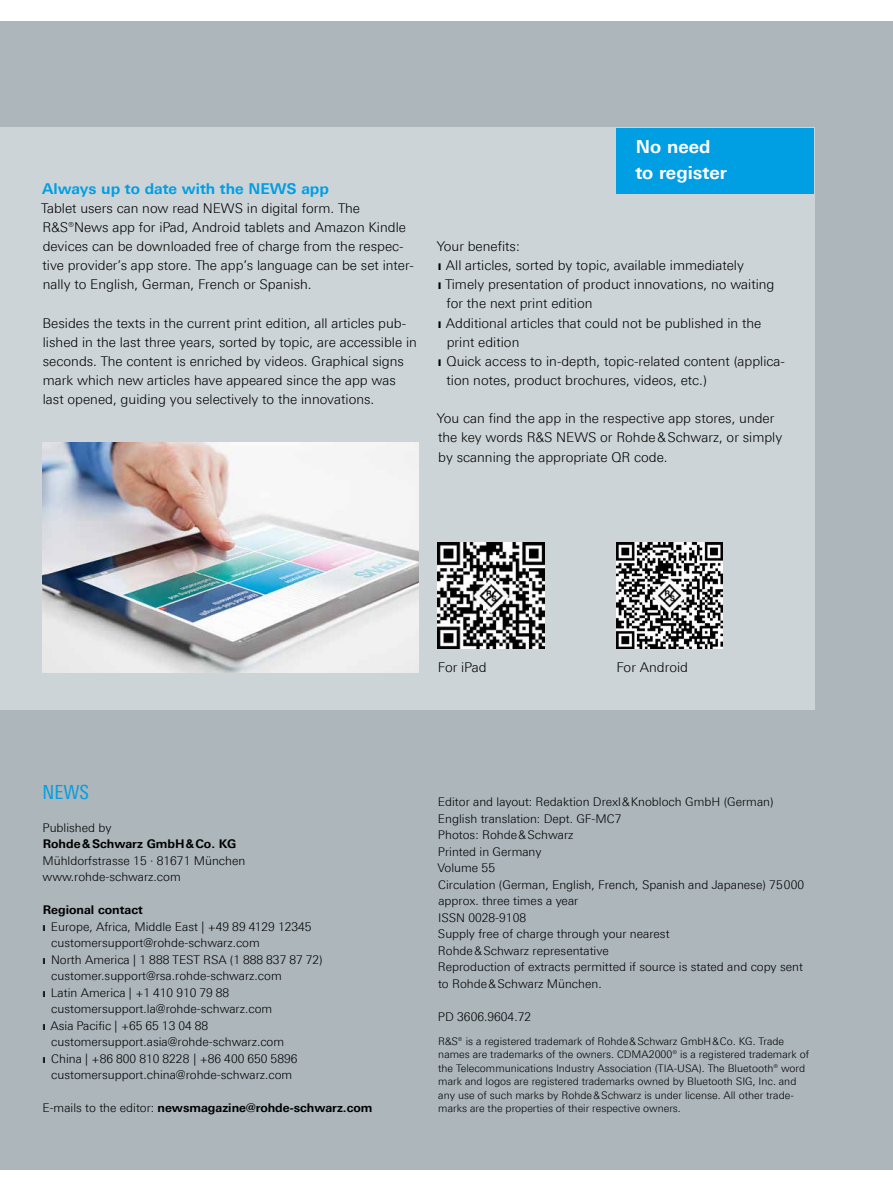
<style>
.page{position:relative;width:893px;height:1191px;background:#fff}
.page>*{position:absolute;margin:0;border:0;box-sizing:border-box;transform-origin:0 0}
.t1{font:19.5px "Linotype Univers 420 Cn";color:#009ee3}
._03_Überschrift_2{font:700 18px/25.5px "Linotype Univers 630";color:#fff}
._03_Überschrift_1{font:700 15px "Linotype Univers 630";color:#009ee3}
.Fließtext{font:300 13.5px/19.2px "Linotype Univers 330";color:#000}
.Fließtext_oAo{font:300 13.5px/19.2px "Linotype Univers 330";color:#000}
._8_pt{font:300 12px/16.5px "Linotype Univers 330";color:#000}
._8_pt_oAo{font:700 12px "Linotype Univers 630";color:#000}
._8_pt_oAo-2{font:300 12px "Linotype Univers 330";color:#000}
._8_pt-2{font:700 12px "Linotype Univers 630";color:#000}
._7_pt{font:300 10.5px/13.5px "Linotype Univers 330";color:#000}
.s1{font-family:"Linotype Univers 630";font-weight:700}
.s2{font-family:"Linotype Univers 330";font-weight:300}
</style>
<div class="page">
<div style="left:0;top:21px;width:893px;height:1148px;background:#acb6bb"></div>
<div style="left:0;top:128px;width:814px;height:582px;background:#cdd4d7"></div>
<div style="left:617px;top:128px;width:197px;height:65px;background:#009ee3"></div>
<img style="left:43px;top:442px;width:376px;height:231px">
<img style="left:438px;top:542px;width:106px;height:106px">
<img style="left:617px;top:542px;width:106px;height:106px">
<p class="_03_Überschrift_1" style="left:42px;top:179px;width:288px">Always up to date with the NEWS app</p>
<p class="Fließtext_oAo" style="left:41px;top:198px;width:374px">Tablet users can now read NEWS in digital form. The R&amp;S®News app for iPad, Android tablets and Amazon Kindle devices can be downloaded free of charge from the respec&shy;tive provider’s app store. The app’s language can be set inter&shy;nally to English, German, French or Spanish.</p>
<p class="Fließtext" style="left:42px;top:313px;width:376px">Besides the texts in the current print edition, all articles pub&shy;lished in the last three years, sorted by topic, are accessible in seconds. The content is enriched by videos. Graphical signs mark which new articles have appeared since the app was last opened, guiding you selectively to the innovations.</p>
<p class="_03_Überschrift_2" style="left:635px;top:134px;width:93px">No need to register</p>
<p class="Fließtext" style="left:437px;top:236px;width:84px">Your benefits:</p>
<p class="Fließtext" style="left:438px;top:255px;width:307px">❙ All articles, sorted by topic, available immediately</p>
<p class="Fließtext" style="left:446px;top:275px;width:330px;text-indent:-8px">❙ Timely presentation of product innovations, no waiting for the next print edition</p>
<p class="Fließtext" style="left:447px;top:313px;width:316px;text-indent:-8px">❙ Additional articles that could not be published in the print edition</p>
<p class="Fließtext" style="left:446px;top:351px;width:340px;text-indent:-8px">❙ Quick access to in-depth, topic-related content (applica&shy;tion notes, product brochures, videos, etc.)</p>
<p class="Fließtext" style="left:437px;top:409px;width:347px">You can find the app in the respective app stores, under the key words R&amp;S NEWS or Rohde&amp;Schwarz, or simply by scanning the appropriate QR code.</p>
<p class="t1" style="left:43px;top:780px;width:48px">NEWS</p>
<p class="_8_pt" style="left:42px;top:819px;width:204px">Published by<br><span class="s1">Rohde&amp;Schwarz GmbH&amp;Co. KG<br></span>Mühldorfstrasse 15 · 81671 München</p>
<p class="_8_pt_oAo-2" style="left:42px;top:870px;width:140px">www.rohde-schwarz.com</p>
<p class="_8_pt-2" style="left:43px;top:902px;width:101px">Regional contact</p>
<p class="_8_pt" style="left:51px;top:918px;width:262px;text-indent:-8px">❙ Europe, Africa, Middle East | +49 89 4129 12345 customersupport@rohde-schwarz.com</p>
<p class="_8_pt" style="left:51px;top:951px;width:273px;text-indent:-8px">❙ North America | 1 888 TEST RSA (1 888 837 87 72) customer.support@rsa.rohde-schwarz.com</p>
<p class="_8_pt" style="left:51px;top:984px;width:223px;text-indent:-8px">❙ Latin America | +1 410 910 79 88 customersupport.la@rohde-schwarz.com</p>
<p class="_8_pt" style="left:51px;top:1017px;width:234px;text-indent:-8px">❙ Asia Pacific | +65 65 13 04 88 customersupport.asia@rohde-schwarz.com</p>
<p class="_8_pt" style="left:43px;top:1050px;width:256px;text-align:center">❙ China | +86 800 810 8228 | +86 400 650 5896 customersupport.china@rohde-schwarz.com</p>
<p class="_8_pt_oAo" style="left:42px;top:1100px;width:331px"><span class="s2">E-mails to the editor:</span> newsmagazine@rohde-schwarz.com</p>
<p class="Fließtext" style="left:438px;top:657px;width:50px">For iPad</p>
<p class="Fließtext" style="left:616px;top:657px;width:73px">For Android</p>
<p class="_8_pt" style="left:437px;top:793px;width:368px">Editor and layout: Redaktion Drexl&amp;Knobloch GmbH (German)<br>English translation: Dept. GF-MC7<br>Photos: Rohde&amp;Schwarz<br>Printed in Germany<br>Volume 55<br>Circulation (German, English, French, Spanish and Japanese) 75000 approx. three times a year<br>ISSN 0028-9108<br>Supply free of charge through your nearest<br>Rohde&amp;Schwarz representative<br>Reproduction of extracts permitted if source is stated and copy sent to Rohde&amp;Schwarz München.</p>
<p class="_8_pt" style="left:438px;top:1008px;width:95px">PD 3606.9604.72</p>
<p class="_7_pt" style="left:438px;top:1034px;width:372px">R&amp;S® is a registered trademark of Rohde&amp;Schwarz GmbH&amp;Co. KG. Trade names are trademarks of the owners. CDMA2000® is a registered trademark of the Telecommunications Industry Association (TIA-USA). The Bluetooth® word mark and logos are registered trademarks owned by Bluetooth SIG, Inc. and any use of such marks by Rohde&amp;Schwarz is under license. All other trade&shy;marks are the properties of their respective owners.</p>
</div>
